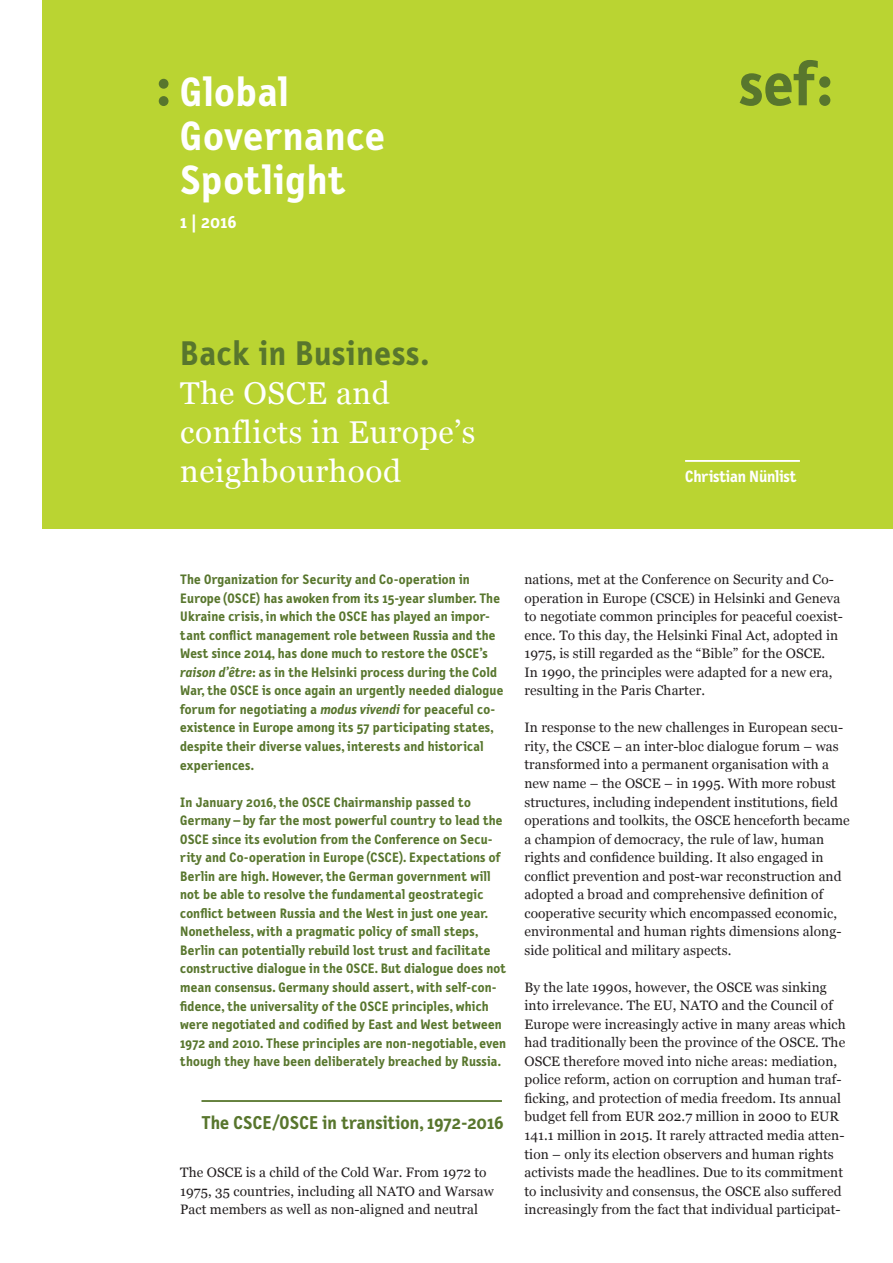
<style>
.page{position:relative;width:893px;height:1263px;background:#fff}
.page>*{position:absolute;margin:0;border:0;box-sizing:border-box;transform-origin:0 0}
.t1{font:700 57.75px "Letter Gothic Text OT";color:#58762d}
.t2{font:700 41.25px/44.2px "Letter Gothic Text OT";letter-spacing:.02em;color:#fff}
.t3{font:700 34.5px "Letter Gothic Text OT";letter-spacing:.02em;color:#58762d}
.t4{font:31.5px/39px "Georgia";letter-spacing:.02em;color:#fff}
.t5{font:700 18.75px "Letter Gothic Text OT";letter-spacing:.005em;color:#58762d}
.t6{font:700 18px "Letter Gothic Text OT";color:#fff}
.t7{font:700 16.5px "Letter Gothic Text OT";letter-spacing:-.01em;color:#fff}
.t8{font:700 13.8px/18.6px "Letter Gothic Text OT";letter-spacing:.01em;color:#58762d}
.t9{font:13.65px/18.5px "Georgia";letter-spacing:.005em;color:#231f20}
.s1{font-style:italic}
</style>
<div class="page">
<div style="left:43px;top:0;width:850px;height:529px;background:#bad432"></div>
<svg style="left:740px;top:60px;width:90px;height:46px"></svg>
<hr style="left:685px;top:460px;width:115px;height:2px;background:#fff">
<hr style="left:201px;top:1100px;width:301px;height:2px;background:#58762d">
<h1 class="t1" style="left:156px;top:51px;width:18px">:</h1>
<h2 class="t2" style="left:180px;top:70px;width:206px">Global<br>Governance<br>Spotlight</h2>
<h3 class="t6" style="left:180px;top:211px;width:58px">1 | 2016</h3>
<h3 class="t3" style="left:180px;top:333px;width:250px">Back in Business.</h3>
<h3 class="t4" style="left:180px;top:375px;width:297px">The OSCE and conflicts in Europe’s neighbourhood</h3>
<p class="t7" style="left:685px;top:467px;width:113px">Christian Nünlist</p>
<p class="t8" style="left:180px;top:570px;width:325px">The Organization for Security and Co-operation in Europe (OSCE) has awoken from its 15-year slumber. The Ukraine crisis, in which the OSCE has played an impor&shy;tant conflict management role between Russia and the West since 2014, has done much to restore the OSCE’s <span class="s1">raison d’être</span>: as in the Helsinki process during the Cold War, the OSCE is once again an urgently needed dialogue forum for negotiating a <span class="s1">modus vivendi</span> for peaceful co&shy;existence in Europe among its 57 participating states, despite their diverse values, interests and historical experiences.</p>
<p class="t8" style="left:180px;top:793px;width:327px">In January 2016, the OSCE Chairmanship passed to Germany – by far the most powerful country to lead the OSCE since its evolution from the Conference on Secu&shy;rity and Co-operation in Europe (CSCE). Expectations of Berlin are high. However, the German government will not be able to resolve the fundamental geostrategic conflict between Russia and the West in just one year.<br>Nonetheless, with a pragmatic policy of small steps, Berlin can potentially rebuild lost trust and facilitate constructive dialogue in the OSCE. But dialogue does not mean consensus. Germany should assert, with self-con&shy;fidence, the universality of the OSCE principles, which were negotiated and codified by East and West between 1972 and 2010. These principles are non-negotiable, even though they have been deliberately breached by Russia.</p>
<h3 class="t5" style="left:201px;top:1111px;width:304px">The CSCE/OSCE in transition, 1972-2016</h3>
<p class="t9" style="left:180px;top:1163px;width:315px">The OSCE is a child of the Cold War. From 1972 to<br>1975, 35 countries, including all NATO and Warsaw<br>Pact members as well as non-aligned and neutral</p>
<p class="t9" style="left:524px;top:570px;width:320px">nations, met at the Conference on Security and Co&shy;operation in Europe (CSCE) in Helsinki and Geneva to negotiate common principles for peaceful coexist&shy;ence. To this day, the Helsinki Final Act, adopted in 1975, is still regarded as the “Bible” for the OSCE.<br>In 1990, the principles were adapted for a new era, resulting in the Paris Charter.</p>
<p class="t9" style="left:524px;top:719px;width:327px">In response to the new challenges in European secu&shy;rity, the CSCE – an inter-bloc dialogue forum – was transformed into a permanent organisation with a new name – the OSCE – in 1995. With more robust structures, including independent institutions, field operations and toolkits, the OSCE henceforth became a champion of democracy, the rule of law, human rights and confidence building. It also engaged in conflict prevention and post-war reconstruction and adopted a broad and comprehensive definition of cooperative security which encompassed economic, environmental and human rights dimensions along&shy;side political and military aspects.</p>
<p class="t9" style="left:524px;top:978px;width:323px">By the late 1990s, however, the OSCE was sinking into irrelevance. The EU, NATO and the Council of Europe were increasingly active in many areas which had traditionally been the province of the OSCE. The OSCE therefore moved into niche areas: mediation, police reform, action on corruption and human traf&shy;ficking, and protection of media freedom. Its annual budget fell from EUR 202.7 million in 2000 to EUR 141.1 million in 2015. It rarely attracted media atten&shy;tion – only its election observers and human rights activists made the headlines. Due to its commitment to inclusivity and consensus, the OSCE also suffered increasingly from the fact that individual participat-</p>
</div>
